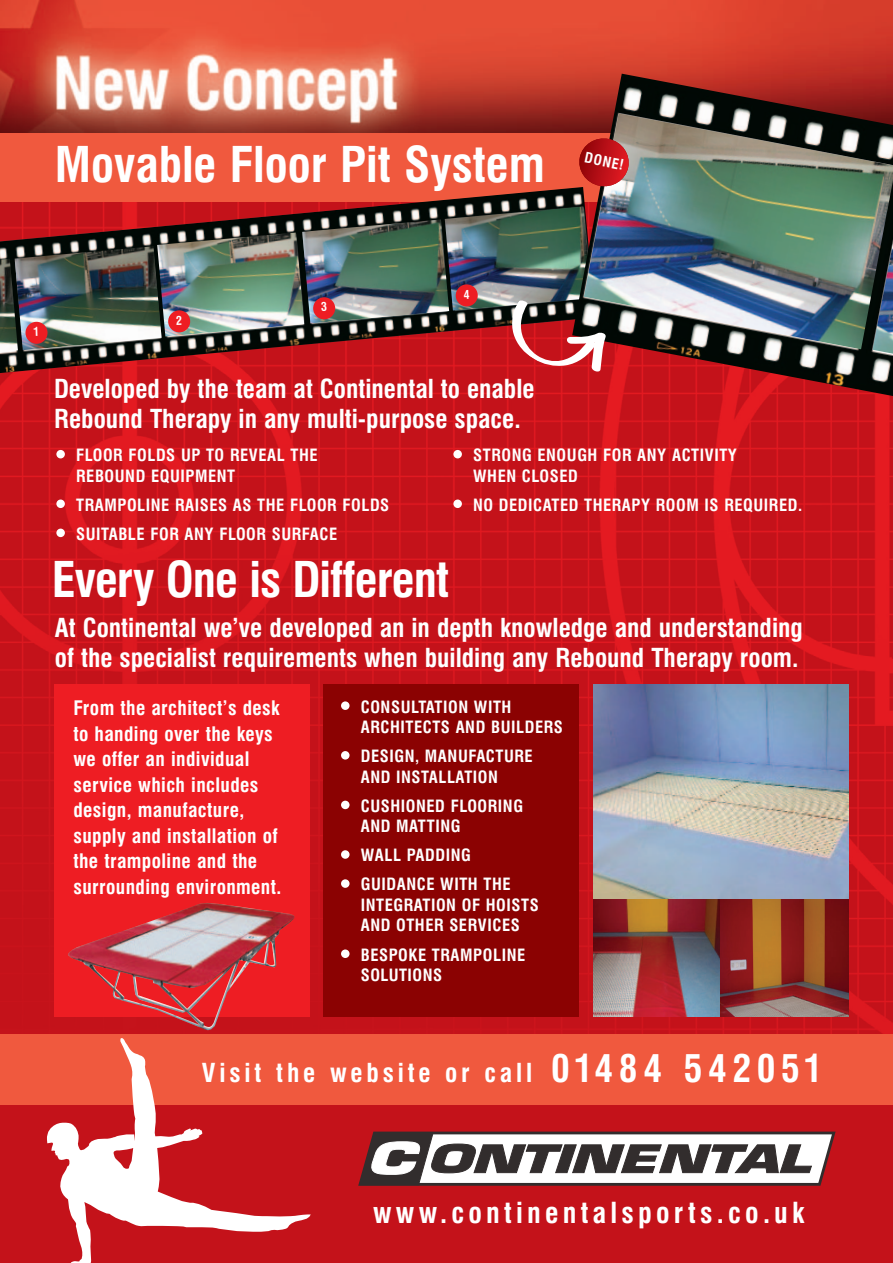
<style>
.page{position:relative;width:893px;height:1263px;background:#fff}
.page>*{position:absolute;margin:0;border:0;box-sizing:border-box;transform-origin:0 0}
.t1{font:700 condensed 48px "Swiss 721 BT";color:#fff}
.t2{font:700 condensed 48px "Swiss 721 BT";letter-spacing:-.02em;color:#fff}
.t3{font:700 condensed 28.2px "Swiss 721 BT";letter-spacing:.15em;color:#fff}
.t4{font:700 condensed 25.5px/30px "Swiss 721 BT";color:#fff}
.t5{font:700 condensed 25.5px "Swiss 721 BT";letter-spacing:.15em;color:#fff}
.t6{font:700 condensed 19.5px/25.5px "Swiss 721 BT";letter-spacing:.02em;color:#fff}
.t7{font:700 condensed 16.5px/20.5px "Swiss 721 BT";letter-spacing:.035em;color:#fff}
.t8{font:700 condensed 14.1px "Swiss 721 BT";color:#fff}
.s1{font-size:37.5px}
</style>
<div class="page">
<img style="left:0;top:380px;width:893px;height:654px">
<div style="left:0;top:133px;width:893px;height:69px;background:#f0593e"></div>
<img style="left:0;top:0;width:893px;height:133px">
<div style="left:56px;top:450px;width:9px;height:8px;background:#fff;border-radius:50%"></div>
<div style="left:56px;top:499px;width:9px;height:9px;background:#fff;border-radius:50%"></div>
<div style="left:56px;top:529px;width:9px;height:8px;background:#fff;border-radius:50%"></div>
<div style="left:453px;top:450px;width:9px;height:8px;background:#fff;border-radius:50%"></div>
<div style="left:453px;top:499px;width:9px;height:9px;background:#fff;border-radius:50%"></div>
<img style="left:593px;top:685px;width:255px;height:215px">
<div style="left:54px;top:685px;width:255px;height:332px;background:#ee1d23"></div>
<img style="left:593px;top:900px;width:255px;height:117px">
<img style="left:67px;top:903px;width:229px;height:128px">
<div style="left:0;top:1034px;width:893px;height:150px;background:#f0593e"></div>
<div style="left:0;top:1106px;width:893px;height:157px;background:#c4121a"></div>
<svg style="left:358px;top:1131px;width:478px;height:55px;background:#9e9393"></svg>
<svg style="left:47px;top:1038px;width:264px;height:225px"></svg>
<div style="left:323px;top:685px;width:255px;height:332px;background:#8b0202"></div>
<div style="left:341px;top:949px;width:9px;height:9px;background:#fff;border-radius:50%"></div>
<div style="left:341px;top:879px;width:9px;height:9px;background:#fff;border-radius:50%"></div>
<div style="left:341px;top:850px;width:9px;height:9px;background:#fff;border-radius:50%"></div>
<div style="left:341px;top:801px;width:9px;height:8px;background:#fff;border-radius:50%"></div>
<div style="left:341px;top:751px;width:9px;height:8px;background:#fff;border-radius:50%"></div>
<div style="left:341px;top:701px;width:9px;height:9px;background:#fff;border-radius:50%"></div>
<img style="left:0;top:188px;width:572px;height:192px">
<img style="left:15px;top:246px;width:147px;height:104px">
<div style="left:25px;top:322px;width:23px;height:22px;background:#ee1d23;border-radius:50%"></div>
<img style="left:157px;top:233px;width:147px;height:103px">
<div style="left:168px;top:310px;width:22px;height:23px;background:#ee1d23;border-radius:50%"></div>
<img style="left:302px;top:219px;width:147px;height:104px">
<div style="left:313px;top:297px;width:22px;height:22px;background:#ee1d23;border-radius:50%"></div>
<img style="left:445px;top:207px;width:127px;height:103px">
<div style="left:455px;top:284px;width:23px;height:23px;background:#ee1d23;border-radius:50%"></div>
<img style="left:0;top:259px;width:18px;height:95px">
<img style="left:572px;top:74px;width:321px;height:337px">
<img style="left:584px;top:113px;width:309px;height:236px">
<img style="left:872px;top:239px;width:21px;height:117px">
<svg style="left:577px;top:136px;width:54px;height:52px"></svg>
<svg style="left:510px;top:299px;width:97px;height:75px"></svg>
<h1 class="t1" style="left:55px;top:146px;width:491px">Movable Floor Pit System</h1>
<p class="t8" style="left:586px;top:151px;width:41px;rotate:12deg">DONE!</p>
<h3 class="t4" style="left:54px;top:375px;width:482px">Developed by the team at Continental to enable<br>Rebound Therapy in any multi-purpose space.</h3>
<p class="t7" style="left:76px;top:446px;width:243px">FLOOR FOLDS UP TO REVEAL THE<br>REBOUND EQUIPMENT</p>
<p class="t7" style="left:76px;top:491px;width:315px;line-height:29.1px">TRAMPOLINE RAISES AS THE FLOOR FOLDS<br>SUITABLE FOR ANY FLOOR SURFACE</p>
<p class="t7" style="left:473px;top:446px;width:265px">STRONG ENOUGH FOR ANY ACTIVITY<br>WHEN CLOSED</p>
<p class="t7" style="left:473px;top:496px;width:331px">NO DEDICATED THERAPY ROOM IS REQUIRED.</p>
<h1 class="t2" style="left:52px;top:561px;width:399px">Every One is Different</h1>
<h3 class="t4" style="left:55px;top:614px;width:749px">At Continental we’ve developed an in depth knowledge and understanding of the specialist requirements when building any Rebound Therapy room.</h3>
<p class="t6" style="left:73px;top:697px;width:209px">From the architect’s desk to handing over the keys we offer an individual service which includes design, manufacture, supply and installation of the trampoline and the surrounding environment.</p>
<p class="t7" style="left:361px;top:698px;width:204px">CONSULTATION WITH<br>ARCHITECTS AND BUILDERS</p>
<p class="t7" style="left:361px;top:747px;width:174px">DESIGN, MANUFACTURE<br>AND INSTALLATION</p>
<p class="t7" style="left:361px;top:797px;width:164px">CUSHIONED FLOORING<br>AND MATTING</p>
<p class="t7" style="left:361px;top:842px;width:151px;line-height:29.1px">WALL PADDING<br>GUIDANCE WITH THE</p>
<p class="t7" style="left:361px;top:896px;width:179px">INTEGRATION OF HOISTS<br>AND OTHER SERVICES</p>
<p class="t7" style="left:361px;top:946px;width:166px">BESPOKE TRAMPOLINE<br>SOLUTIONS</p>
<h3 class="t5" style="left:202px;top:1062px;width:622px">Visit the website or call <span class="s1">01484 542051</span></h3>
<h2 class="t3" style="left:373px;top:1201px;width:433px">www.continentalsports.co.uk</h2>
</div>
